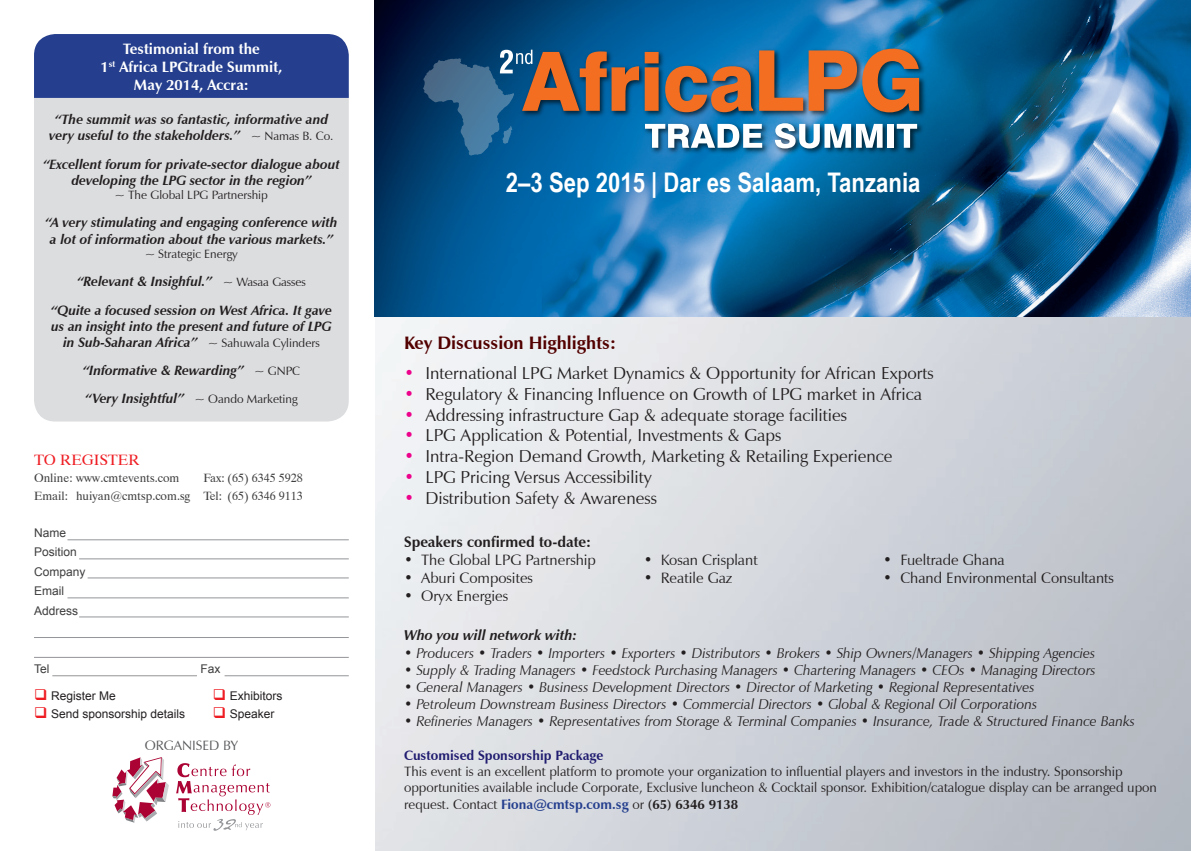
<style>
.page{position:relative;width:1191px;height:851px;background:#fff}
.page>*{position:absolute;margin:0;border:0;box-sizing:border-box;transform-origin:0 0}
.t1{font:700 27px "Arial Narrow";color:#fff}
.t2{font:700 18px "Zapf Humanist 601 BT";color:#520000}
.t3{font:17.25px "Zapf Humanist 601 BT";color:#231f20}
.t4{font:15px "Zapf Humanist 601 BT";color:#231f20}
.t5{font:700 15px/18px "Zapf Humanist 601 BT";color:#fff;text-align:center}
.t6{font:700 15px "Zapf Humanist 601 BT";color:#231f20}
.t7{font:15px "Dutch 801 BT";color:#ee1d23}
.t8{font:italic 14.25px "Zapf Humanist 601 BT";color:#231f20}
.t9{font:italic 700 14.25px "Zapf Humanist 601 BT";color:#231f20}
.t10{font:italic 700 13.5px/16.2px "Zapf Humanist 601 BT";color:#231f20;text-align:center}
.t11{font:13.5px/16.2px "Zapf Humanist 601 BT";color:#231f20}
.t12{font:700 13.5px "Zapf Humanist 601 BT";color:#201c70}
.t13{font:13.5px "Zapf Humanist 601 BT";color:#57585a}
.t14{font:12px "Dutch 801 BT";color:#3e3e3f}
.t15{font:12px "Arial";color:#231f20}
.t16{font:12px "Zapf Humanist 601 BT";color:#231f20}
.t17{font:12px "Arial";color:#3e3e3f}
.s1{font-weight:400;font-style:normal;font-size:12px}
.s2{color:#ee1d23}
.s3{color:#ed028c}
.s4{font-weight:700;color:#253f8e}
.s5{font-weight:700}
</style>
<div class="page">
<img style="left:374px;top:316px;width:817px;height:534px">
<div style="left:34px;top:98px;width:315px;height:323px;background:#dcdddf"></div>
<svg style="left:112px;top:757px;width:57px;height:65px"></svg>
<svg style="left:176px;top:763px;width:94px;height:67px"></svg>
<hr style="left:79px;top:558px;width:270px;height:1px;background:#939598">
<hr style="left:88px;top:577px;width:261px;height:1px;background:#939598">
<hr style="left:67px;top:597px;width:282px;height:1px;background:#939598">
<hr style="left:79px;top:616px;width:270px;height:1px;background:#939598">
<hr style="left:34px;top:637px;width:315px;height:1px;background:#939598">
<hr style="left:225px;top:675px;width:124px;height:1px;background:#939598">
<hr style="left:52px;top:675px;width:145px;height:1px;background:#939598">
<hr style="left:67px;top:539px;width:282px;height:1px;background:#939598">
<img style="left:374px;top:0;width:817px;height:316px">
<img style="left:518px;top:45px;width:409px;height:113px">
<svg style="left:423px;top:49px;width:496px;height:107px;background:#567185"></svg>
<hr style="left:34px;top:657px;width:315px;height:1px;background:#939598">
<div style="left:34px;top:34px;width:315px;height:64px;background:#253f8e"></div>
<p class="t5" style="left:100px;top:40px;width:183px">Testimonial from the<br>1<sup>st</sup> Africa LPGtrade Summit,<br>May 2014, Accra:</p>
<p class="t10" style="left:49px;top:111px;width:286px">“The summit was so fantastic, informative and very useful to the stakeholders.” <span class="s1">~ Namas B. Co.</span></p>
<p class="t10" style="left:43px;top:156px;width:298px">“Excellent forum for private-sector dialogue about developing the LPG sector in the region”</p>
<p class="t16" style="left:115px;top:188px;width:155px">~ The Global LPG Partnership</p>
<p class="t10" style="left:45px;top:215px;width:294px">“A very stimulating and engaging conference with a lot of information about the various markets.”</p>
<p class="t16" style="left:145px;top:246px;width:94px">~ Strategic Energy</p>
<p class="t10" style="left:77px;top:273px;width:230px">“Relevant &amp; Insighful.” <span class="s1">~ Wasaa Gasses</span></p>
<p class="t10" style="left:51px;top:302px;width:282px">“Quite a focused session on West Africa. It gave us an insight into the present and future of LPG in Sub-Saharan Africa” <span class="s1">~ Sahuwala Cylinders</span></p>
<p class="t10" style="left:83px;top:362px;width:219px">“Informative &amp; Rewarding” <span class="s1">~ GNPC</span></p>
<p class="t10" style="left:85px;top:390px;width:214px">“Very Insightful” <span class="s1">~ Oando Marketing</span></p>
<p class="t7" style="left:34px;top:450px;width:107px">TO REGISTER</p>
<p class="t14" style="left:34px;top:470px;width:147px">Online: www.cmtevents.com</p>
<p class="t14" style="left:204px;top:470px;width:101px">Fax: (65) 6345 5928</p>
<p class="t14" style="left:34px;top:488px;width:270px">Email: huiyan@cmtsp.com.sg Tel: (65) 6346 9113</p>
<p class="t17" style="left:34px;top:524px;width:34px">Name</p>
<p class="t17" style="left:34px;top:544px;width:44px">Position</p>
<p class="t17" style="left:34px;top:563px;width:53px">Company</p>
<p class="t17" style="left:34px;top:583px;width:31px">Email</p>
<p class="t17" style="left:34px;top:602px;width:46px">Address</p>
<p class="t17" style="left:34px;top:661px;width:17px">Tel</p>
<p class="t17" style="left:201px;top:661px;width:22px">Fax</p>
<p class="t15" style="left:34px;top:687px;width:83px"><span class="s2">❑</span> Register Me</p>
<p class="t15" style="left:213px;top:687px;width:71px"><span class="s2">❑</span> Exhibitors</p>
<p class="t15" style="left:34px;top:705px;width:153px"><span class="s2">❑</span> Send sponsorship details</p>
<p class="t15" style="left:213px;top:705px;width:63px"><span class="s2">❑</span> Speaker</p>
<p class="t13" style="left:145px;top:736px;width:95px">ORGANISED BY</p>
<p class="t1" style="left:506px;top:162px;width:416px">2–3 Sep 2015 | Dar es Salaam, Tanzania</p>
<p class="t2" style="left:404px;top:332px;width:213px">Key Discussion Highlights:</p>
<p class="t3" style="left:404px;top:362px;width:531px"><span class="s3">•</span> International LPG Market Dynamics &amp; Opportunity for African Exports</p>
<p class="t3" style="left:404px;top:383px;width:519px"><span class="s3">•</span> Regulatory &amp; Financing Influence on Growth of LPG market in Africa</p>
<p class="t3" style="left:404px;top:404px;width:444px"><span class="s3">•</span> Addressing infrastructure Gap &amp; adequate storage facilities</p>
<p class="t3" style="left:404px;top:424px;width:379px"><span class="s3">•</span> LPG Application &amp; Potential, Investments &amp; Gaps</p>
<p class="t3" style="left:404px;top:445px;width:490px"><span class="s3">•</span> Intra-Region Demand Growth, Marketing &amp; Retailing Experience</p>
<p class="t3" style="left:404px;top:466px;width:249px"><span class="s3">•</span> LPG Pricing Versus Accessibility</p>
<p class="t3" style="left:404px;top:487px;width:254px"><span class="s3">•</span> Distribution Safety &amp; Awareness</p>
<p class="t6" style="left:404px;top:532px;width:189px">Speakers confirmed to-date:</p>
<p class="t4" style="left:404px;top:550px;width:193px">• The Global LPG Partnership</p>
<p class="t4" style="left:404px;top:568px;width:130px">• Aburi Composites</p>
<p class="t4" style="left:404px;top:586px;width:106px">• Oryx Energies</p>
<p class="t4" style="left:643px;top:550px;width:115px">• Kosan Crisplant</p>
<p class="t4" style="left:643px;top:568px;width:90px">• Reatile Gaz</p>
<p class="t4" style="left:883px;top:550px;width:123px">• Fueltrade Ghana</p>
<p class="t4" style="left:883px;top:568px;width:232px">• Chand Environmental Consultants</p>
<p class="t9" style="left:404px;top:626px;width:175px">Who you will network with:</p>
<p class="t8" style="left:404px;top:643px;width:693px">• Producers • Traders • Importers • Exporters • Distributors • Brokers • Ship Owners/Managers • Shipping Agencies</p>
<p class="t8" style="left:404px;top:661px;width:693px">• Supply &amp; Trading Managers • Feedstock Purchasing Managers • Chartering Managers • CEOs • Managing Directors</p>
<p class="t8" style="left:404px;top:678px;width:632px">• General Managers • Business Development Directors • Director of Marketing • Regional Representatives</p>
<p class="t8" style="left:404px;top:695px;width:635px">• Petroleum Downstream Business Directors • Commercial Directors • Global &amp; Regional Oil Corporations</p>
<p class="t8" style="left:404px;top:712px;width:732px">• Refineries Managers • Representatives from Storage &amp; Terminal Companies • Insurance, Trade &amp; Structured Finance Banks</p>
<p class="t12" style="left:404px;top:746px;width:201px">Customised Sponsorship Package</p>
<p class="t11" style="left:404px;top:763px;width:754px">This event is an excellent platform to promote your organization to influential players and investors in the industry. Sponsorship opportunities available include Corporate, Exclusive luncheon &amp; Cocktail sponsor. Exhibition/catalogue display can be arranged upon request. Contact <span class="s4">Fiona@cmtsp.com.sg</span> or <span class="s5">(65) 6346 9138</span></p>
</div>
